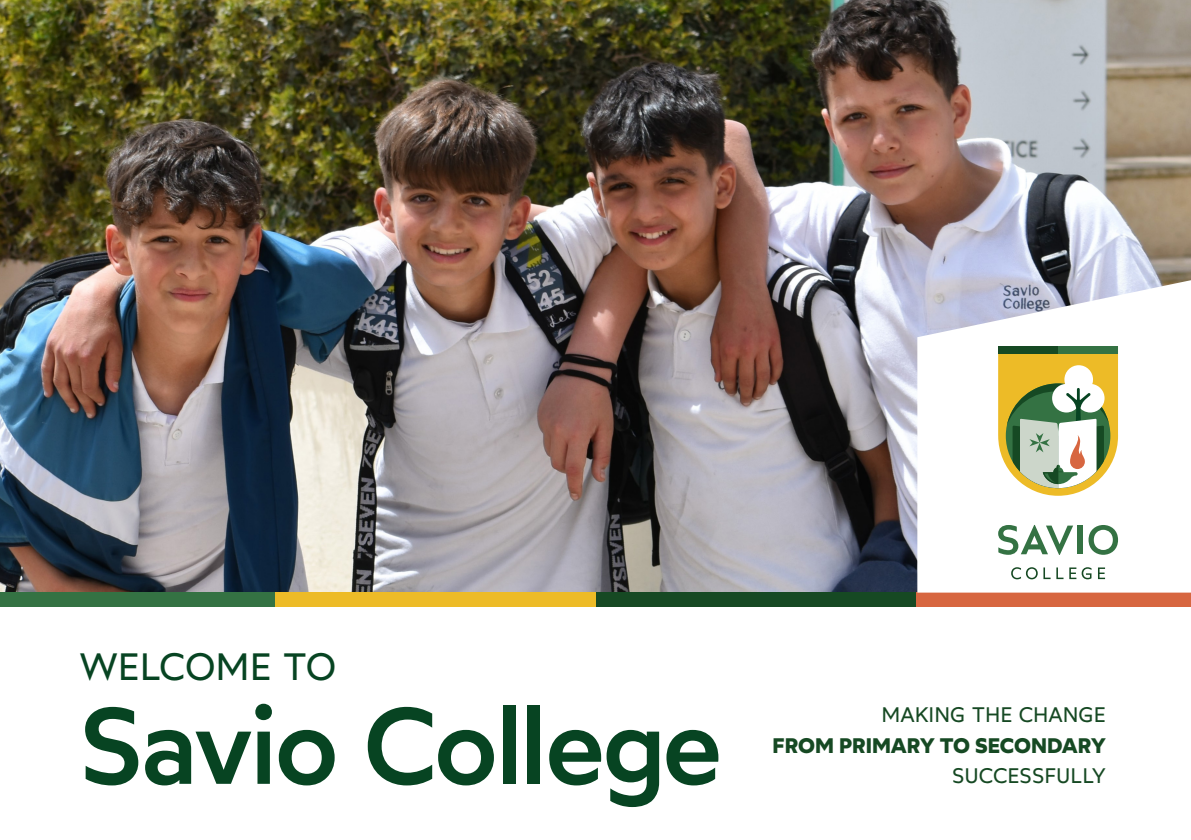
<style>
.page{position:relative;width:1191px;height:840px;background:#fff}
.page>*{position:absolute;margin:0;border:0;box-sizing:border-box;transform-origin:0 0}
.t1{font:500 107.6px "Wotfard";letter-spacing:-.02em;color:#074422}
.t2{font:38px "Wotfard";color:#074422}
.t3{font:21px/30.4px "Wotfard";color:#164923;text-align:right}
.s1{font-weight:700}
</style>
<div class="page">
<img style="left:0;top:0;width:1191px;height:592px">
<div style="left:595px;top:592px;width:322px;height:14px;background:#164923"></div>
<div style="left:274px;top:592px;width:321px;height:14px;background:#edbb27"></div>
<div style="left:0;top:592px;width:274px;height:14px;background:#347243"></div>
<div style="left:917px;top:592px;width:274px;height:14px;background:#d76640"></div>
<svg style="left:917px;top:280px;width:274px;height:312px"></svg>
<svg style="left:998px;top:346px;width:120px;height:149px"></svg>
<div style="left:998px;top:346px;width:60px;height:7px;background:#164923"></div>
<svg style="left:1011px;top:567px;width:26px;height:12px"></svg>
<svg style="left:1043px;top:567px;width:7px;height:11px"></svg>
<svg style="left:1056px;top:567px;width:7px;height:11px"></svg>
<svg style="left:1069px;top:567px;width:22px;height:12px"></svg>
<svg style="left:1098px;top:567px;width:7px;height:11px"></svg>
<div style="left:1077px;top:525px;width:5px;height:29px;background:#347243"></div>
<svg style="left:1088px;top:524px;width:30px;height:30px"></svg>
<svg style="left:998px;top:524px;width:75px;height:30px"></svg>
<p class="t2" style="left:79px;top:642px;width:258px">WELCOME TO</p>
<p class="t1" style="left:79px;top:677px;width:644px">Savio College</p>
<p class="t3" style="left:772px;top:698px;width:335px">MAKING THE CHANGE<br><span class="s1">FROM PRIMARY TO SECONDARY<br></span>SUCCESSFULLY</p>
</div>
